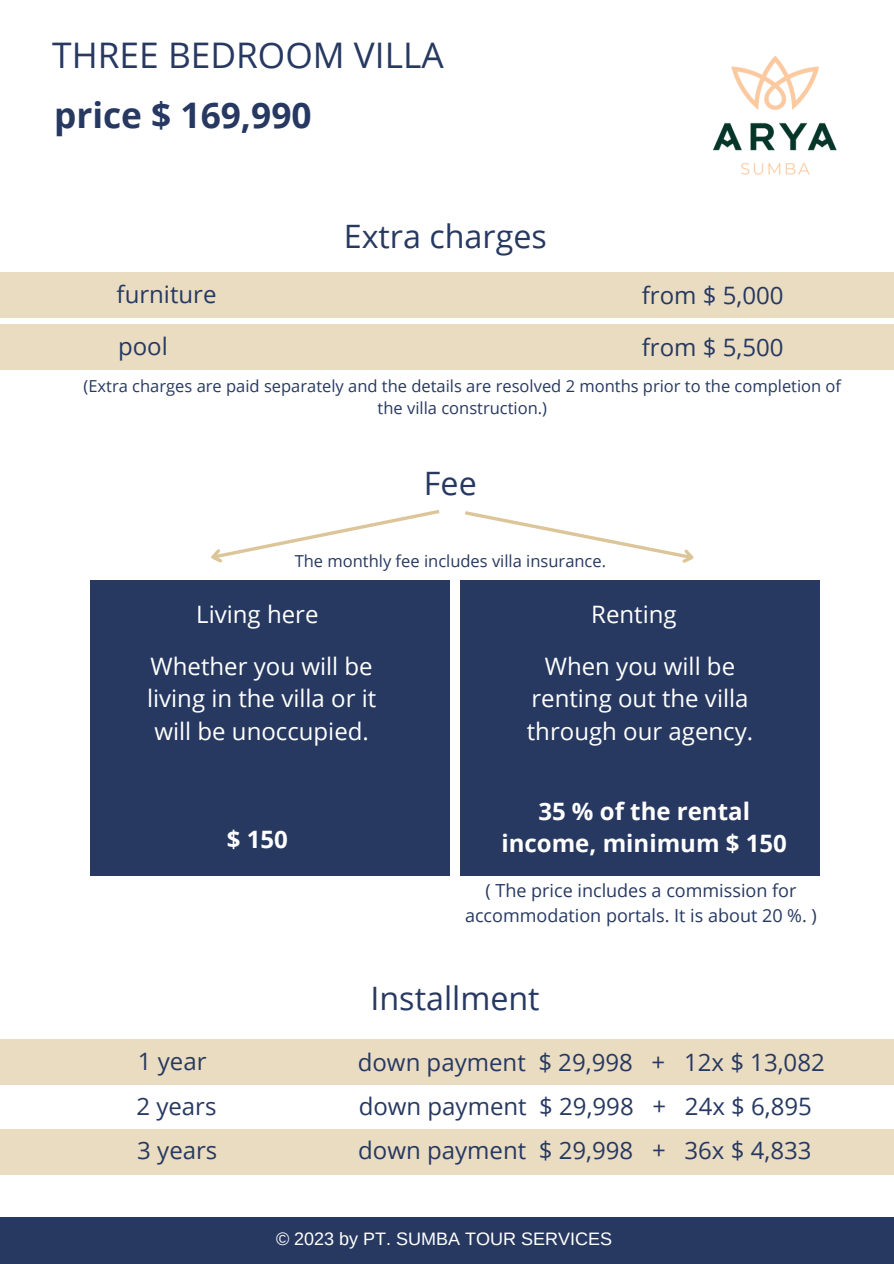
<style>
.page{position:relative;width:894px;height:1264px;background:#fff}
.page>*{position:absolute;margin:0;border:0;box-sizing:border-box;transform-origin:0 0}
.t1{font:35.25px "Open Sans";color:#273961}
.t2{font:700 35.25px "Open Sans";color:#273961}
.t3{font:32.25px "Open Sans";color:#273961}
.t4{font:24px "Open Sans";color:#273961}
.t5{font:24px/32.7px "Open Sans";color:#fff;text-align:center}
.t6{font:700 24px/32.7px "Open Sans";color:#fff;text-align:center}
.t7{font:18px/24.8px "Open Sans";color:#273961;text-align:center}
.t8{font:18px "Arimo";color:#fff}
.t9{font:16.5px/22.5px "Open Sans";color:#273961;text-align:center}
</style>
<div class="page">
<div style="left:0;top:1216px;width:893px;height:47px;background:#273961"></div>
<div style="left:0;top:1039px;width:893px;height:45px;background:#eadcc1"></div>
<div style="left:0;top:1129px;width:893px;height:45px;background:#eadcc1"></div>
<div style="left:90px;top:580px;width:360px;height:295px;background:#273961"></div>
<svg style="left:211px;top:509px;width:229px;height:54px"></svg>
<svg style="left:465px;top:511px;width:229px;height:52px"></svg>
<div style="left:460px;top:580px;width:359px;height:295px;background:#273961"></div>
<div style="left:0;top:273px;width:893px;height:45px;background:#eadcc1"></div>
<div style="left:0;top:324px;width:893px;height:45px;background:#eadcc1"></div>
<img style="left:713px;top:55px;width:124px;height:120px">
<h1 class="t1" style="left:52px;top:31px;width:393px">THREE BEDROOM VILLA</h1>
<h3 class="t2" style="left:54px;top:91px;width:259px">price $ 169,990</h3>
<h5 class="t3" style="left:343px;top:213px;width:205px">Extra charges</h5>
<p class="t4" style="left:116px;top:277px;width:101px">furniture</p>
<h3 class="t4" style="left:641px;top:278px;width:143px">from $ 5,000</h3>
<h5 class="t4" style="left:118px;top:329px;width:51px">pool</h5>
<h5 class="t4" style="left:641px;top:330px;width:143px">from $ 5,500</h5>
<h5 class="t9" style="left:84px;top:374px;width:758px">(Extra charges are paid separately and the details are resolved 2 months prior to the completion of the villa construction.)</h5>
<p class="t3" style="left:424px;top:460px;width:54px">Fee</p>
<h5 class="t9" style="left:294px;top:549px;width:313px">The monthly fee includes villa insurance.</h5>
<p class="t5" style="left:196px;top:597px;width:124px">Living here</p>
<h4 class="t5" style="left:147px;top:649px;width:231px">Whether you will be living in the villa or it will be unoccupied.</h4>
<h3 class="t6" style="left:227px;top:822px;width:62px">$ 150</h3>
<h5 class="t5" style="left:591px;top:597px;width:87px">Renting</h5>
<h4 class="t5" style="left:526px;top:649px;width:228px">When you will be renting out the villa through our agency.</h4>
<h5 class="t6" style="left:501px;top:794px;width:287px">35 % of the rental income, minimum $ 150</h5>
<h5 class="t7" style="left:465px;top:878px;width:353px">( The price includes a commission for accommodation portals. It is about 20 %. )</h5>
<p class="t3" style="left:370px;top:975px;width:171px">Installment</p>
<h5 class="t4" style="left:138px;top:1044px;width:70px">1 year</h5>
<h5 class="t4" style="left:357px;top:1045px;width:468px">down payment $ 29,998 + 12x $ 13,082</h5>
<h5 class="t4" style="left:136px;top:1089px;width:82px">2 years</h5>
<h5 class="t4" style="left:137px;top:1133px;width:82px">3 years</h5>
<h5 class="t4" style="left:358px;top:1089px;width:454px">down payment $ 29,998 + 24x $ 6,895</h5>
<h5 class="t4" style="left:358px;top:1133px;width:454px">down payment $ 29,998 + 36x $ 4,833</h5>
<h2 class="t8" style="left:276px;top:1228px;width:337px">© 2023 by PT. SUMBA TOUR SERVICES</h2>
</div>
